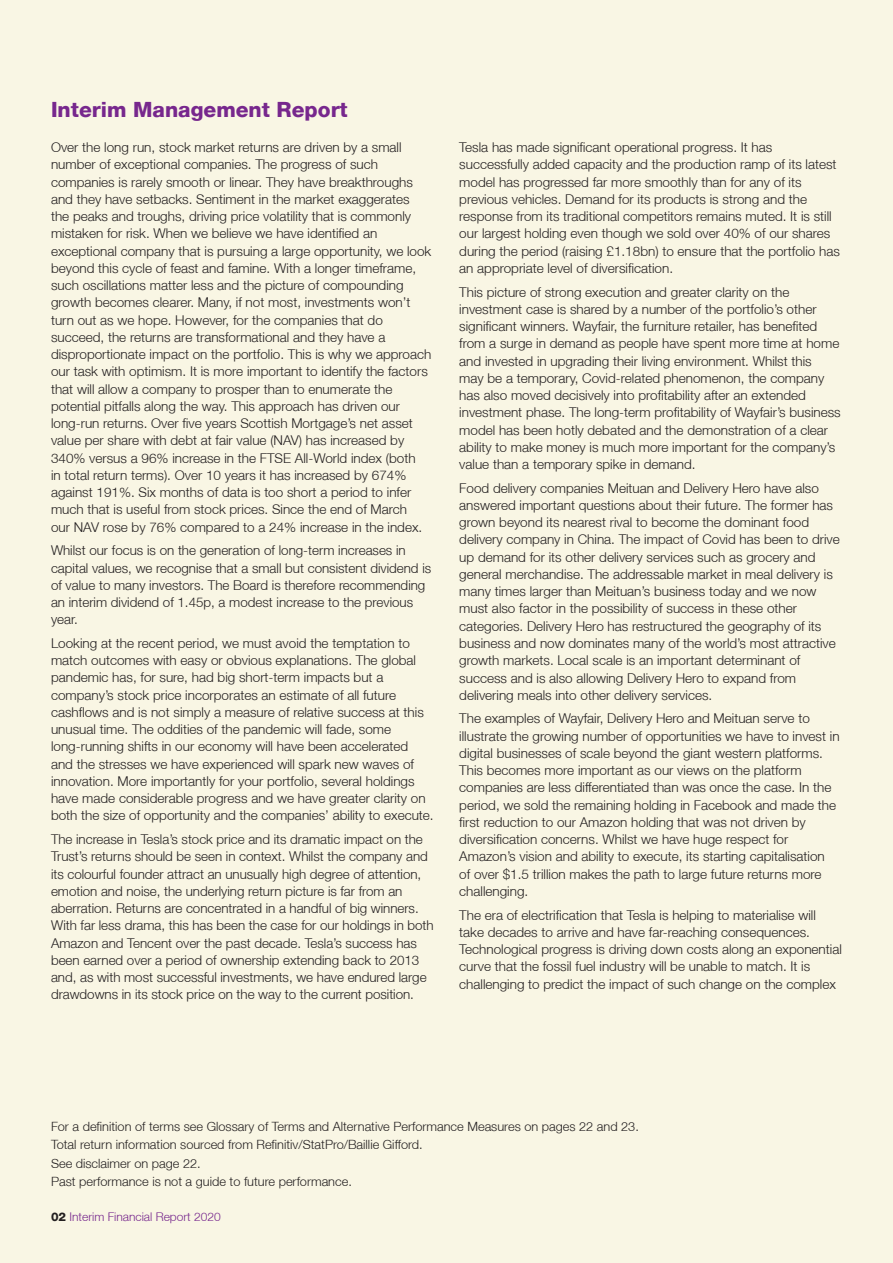
<style>
.page{position:relative;width:893px;height:1263px;background:#f9f6e4}
.page>*{position:absolute;margin:0;border:0;box-sizing:border-box;transform-origin:0 0}
.t1{font:800 21px "Helvetica Neue LT";color:#77278d}
.t2{font:300 13.5px/17.2px "Helvetica Neue LT";color:#231f20}
.t3{font:300 12.75px/18.6px "Helvetica Neue LT";color:#231f20}
.t4{font:300 12px "Helvetica Neue LT";color:#77278d}
.s1{font-weight:800;color:#231f20}
</style>
<div class="page">
<h1 class="t1" style="left:51px;top:97px;width:298px">Interim Management Report</h1>
<p class="t2" style="left:51px;top:138px;width:382px">Over the long run, stock market returns are driven by a small number of exceptional companies. The progress of such companies is rarely smooth or linear. They have breakthroughs and they have setbacks. Sentiment in the market exaggerates<br>the peaks and troughs, driving price volatility that is commonly mistaken for risk. When we believe we have identified an exceptional company that is pursuing a large opportunity, we look beyond this cycle of feast and famine. With a longer timeframe, such oscillations matter less and the picture of compounding growth becomes clearer. Many, if not most, investments won’t turn out as we hope. However, for the companies that do succeed, the returns are transformational and they have a disproportionate impact on the portfolio. This is why we approach our task with optimism. It is more important to identify the factors that will allow a company to prosper than to enumerate the potential pitfalls along the way. This approach has driven our long-run returns. Over five years Scottish Mortgage’s net asset value per share with debt at fair value (NAV) has increased by 340% versus a 96% increase in the FTSE All-World index (both<br>in total return terms). Over 10 years it has increased by 674% against 191%. Six months of data is too short a period to infer much that is useful from stock prices. Since the end of March<br>our NAV rose by 76% compared to a 24% increase in the index.</p>
<p class="t2" style="left:51px;top:542px;width:382px">Whilst our focus is on the generation of long-term increases in capital values, we recognise that a small but consistent dividend is of value to many investors. The Board is therefore recommending an interim dividend of 1.45p, a modest increase to the previous year.</p>
<p class="t2" style="left:51px;top:634px;width:384px">Looking at the recent period, we must avoid the temptation to match outcomes with easy or obvious explanations. The global pandemic has, for sure, had big short-term impacts but a company’s stock price incorporates an estimate of all future cashflows and is not simply a measure of relative success at this unusual time. The oddities of the pandemic will fade, some long-running shifts in our economy will have been accelerated and the stresses we have experienced will spark new waves of innovation. More importantly for your portfolio, several holdings have made considerable progress and we have greater clarity on both the size of opportunity and the companies’ ability to execute.</p>
<p class="t2" style="left:51px;top:830px;width:384px">The increase in Tesla’s stock price and its dramatic impact on the Trust’s returns should be seen in context. Whilst the company and its colourful founder attract an unusually high degree of attention, emotion and noise, the underlying return picture is far from an aberration. Returns are concentrated in a handful of big winners.<br>With far less drama, this has been the case for our holdings in both Amazon and Tencent over the past decade. Tesla’s success has been earned over a period of ownership extending back to 2013 and, as with most successful investments, we have endured large drawdowns in its stock price on the way to the current position.</p>
<p class="t2" style="left:459px;top:138px;width:382px">Tesla has made significant operational progress. It has successfully added capacity and the production ramp of its latest model has progressed far more smoothly than for any of its previous vehicles. Demand for its products is strong and the response from its traditional competitors remains muted. It is still our largest holding even though we sold over 40% of our shares during the period (raising £1.18bn) to ensure that the portfolio has an appropriate level of diversification.</p>
<p class="t2" style="left:459px;top:283px;width:383px">This picture of strong execution and greater clarity on the investment case is shared by a number of the portfolio’s other significant winners. Wayfair, the furniture retailer, has benefited from a surge in demand as people have spent more time at home and invested in upgrading their living environment. Whilst this<br>may be a temporary, Covid-related phenomenon, the company has also moved decisively into profitability after an extended investment phase. The long-term profitability of Wayfair’s business model has been hotly debated and the demonstration of a clear ability to make money is much more important for the company’s value than a temporary spike in demand.</p>
<p class="t2" style="left:459px;top:479px;width:382px">Food delivery companies Meituan and Delivery Hero have also answered important questions about their future. The former has grown beyond its nearest rival to become the dominant food delivery company in China. The impact of Covid has been to drive up demand for its other delivery services such as grocery and general merchandise. The addressable market in meal delivery is many times larger than Meituan’s business today and we now must also factor in the possibility of success in these other categories. Delivery Hero has restructured the geography of its business and now dominates many of the world’s most attractive growth markets. Local scale is an important determinant of success and is also allowing Delivery Hero to expand from delivering meals into other delivery services.</p>
<p class="t2" style="left:459px;top:710px;width:382px">The examples of Wayfair, Delivery Hero and Meituan serve to illustrate the growing number of opportunities we have to invest in digital businesses of scale beyond the giant western platforms.<br>This becomes more important as our views on the platform companies are less differentiated than was once the case. In the period, we sold the remaining holding in Facebook and made the first reduction to our Amazon holding that was not driven by diversification concerns. Whilst we have huge respect for Amazon’s vision and ability to execute, its starting capitalisation<br>of over $1.5 trillion makes the path to large future returns more challenging.</p>
<p class="t2" style="left:459px;top:906px;width:384px">The era of electrification that Tesla is helping to materialise will take decades to arrive and have far-reaching consequences.<br>Technological progress is driving down costs along an exponential curve that the fossil fuel industry will be unable to match. It is challenging to predict the impact of such change on the complex</p>
<p class="t3" style="left:51px;top:1116px;width:589px">For a definition of terms see Glossary of Terms and Alternative Performance Measures on pages 22 and 23.<br>Total return information sourced from Refinitiv/StatPro/Baillie Gifford.<br>See disclaimer on page 22.<br>Past performance is not a guide to future performance.</p>
<p class="t4" style="left:51px;top:1209px;width:171px"><span class="s1">02</span> Interim Financial Report 2020</p>
</div>
